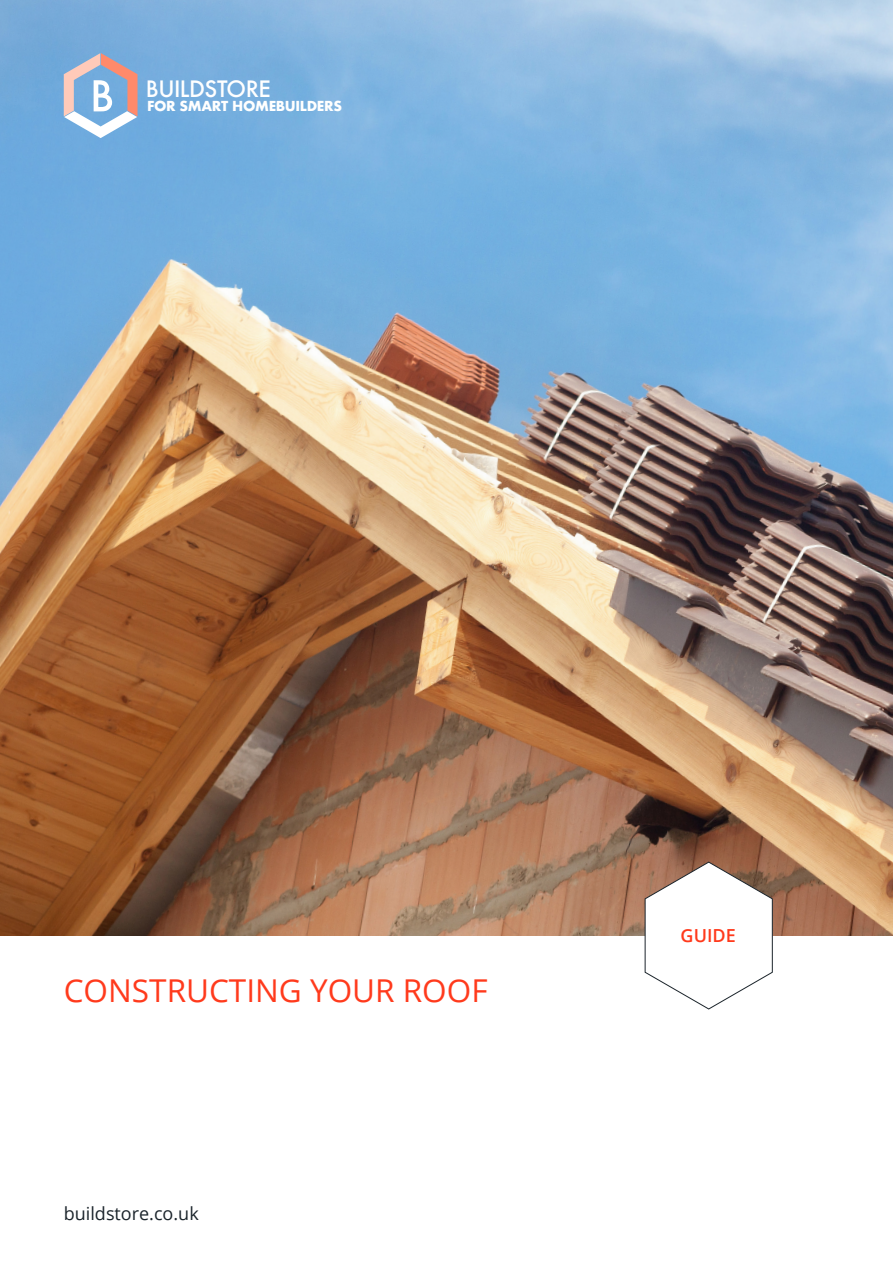
<style>
.page{position:relative;width:893px;height:1263px;background:#fff}
.page>*{position:absolute;margin:0;border:0;box-sizing:border-box;transform-origin:0 0}
.t1{font:31.5px "Open Sans";color:#ff3a1c}
.t2{font:500 21.9px "Futura";letter-spacing:-.025em;color:#fff}
.t3{font:18px "Open Sans";color:#1b242b}
.t4{font:600 18px "Open Sans";color:#ff3a1c}
.t5{font:700 13.35px "Futura";letter-spacing:-.025em;color:#fff}
</style>
<div class="page">
<img style="left:0;top:0;width:893px;height:935px">
<svg style="left:64px;top:53px;width:74px;height:85px"></svg>
<svg style="left:645px;top:861px;width:128px;height:148px"></svg>
<p class="t2" style="left:146px;top:74px;width:126px">BUILDSTORE</p>
<p class="t5" style="left:147px;top:97px;width:197px">FOR SMART HOMEBUILDERS</p>
<p class="t1" style="left:64px;top:969px;width:425px">CONSTRUCTING YOUR ROOF</p>
<p class="t3" style="left:64px;top:1201px;width:136px">buildstore.co.uk</p>
<p class="t4" style="left:681px;top:923px;width:57px">GUIDE</p>
</div>
